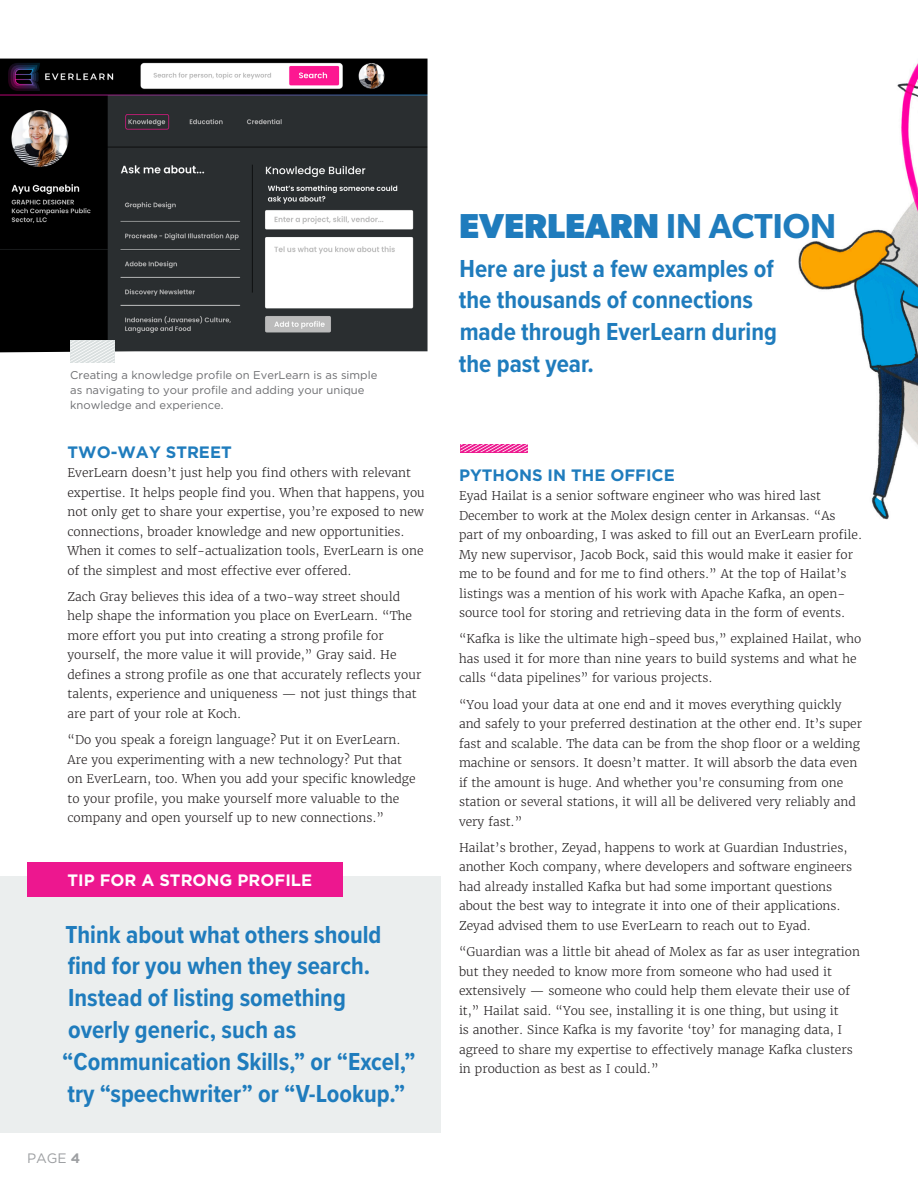
<style>
.page{position:relative;width:918px;height:1188px;background:#fff}
.page>*{position:absolute;margin:0;border:0;box-sizing:border-box;transform-origin:0 0}
.t1{font:700 34.65px "Gibson";color:#1f7cbd}
.t2{font:700 25.5px/31.8px "Proxima Nova Cond";color:#1f7cbd}
.All_Body_Copy{font:700 16.5px "Gotham";color:#1f7cbd}
.All_Body_Copy-2{font:700 16.5px "Gotham";color:#fff}
.t3{font:13.65px "Gotham";color:#9d9fa2}
.All_Body_Copy-3{font:300 12px/19.5px "Merriweather";color:#231f20}
.Photo_Caption{font:11.25px/15px "Gotham";color:#6c6d70}
.s1{font-weight:700}
.s2{font-weight:600}
</style>
<div class="page">
<img style="left:798px;top:63px;width:120px;height:457px">
<div style="left:0;top:876px;width:441px;height:256px;background:#ebeeee"></div>
<img style="left:0;top:59px;width:428px;height:293px">
<div style="left:27px;top:862px;width:315px;height:35px;background:#ed178f"></div>
<svg style="left:70px;top:340px;width:45px;height:23px"></svg>
<svg style="left:460px;top:444px;width:68px;height:8px"></svg>
<p class="Photo_Caption" style="left:70px;top:368px;width:309px">Creating a knowledge profile on EverLearn is as simple as navigating to your profile and adding your unique knowledge and experience.</p>
<p class="All_Body_Copy" style="left:68px;top:442px;width:166px">TWO-WAY STREET</p>
<p class="All_Body_Copy-3" style="left:68px;top:463px;width:359px">EverLearn doesn’t just help you find others with relevant expertise. It helps people find you. When that happens, you not only get to share your expertise, you’re exposed to new connections, broader knowledge and new opportunities.<br>When it comes to self-actualization tools, EverLearn is one of the simplest and most effective ever offered.</p>
<p class="All_Body_Copy-3" style="left:68px;top:587px;width:355px">Zach Gray believes this idea of a two-way street should help shape the information you place on EverLearn. “The more effort you put into creating a strong profile for yourself, the more value it will provide,” Gray said. He defines a strong profile as one that accurately reflects your talents, experience and uniqueness — not just things that are part of your role at Koch.</p>
<p class="All_Body_Copy-3" style="left:68px;top:730px;width:350px">“Do you speak a foreign language? Put it on EverLearn.<br>Are you experimenting with a new technology? Put that on EverLearn, too. When you add your specific knowledge to your profile, you make yourself more valuable to the company and open yourself up to new connections.”</p>
<p class="All_Body_Copy-2" style="left:68px;top:870px;width:246px">TIP FOR A STRONG PROFILE</p>
<p class="t2" style="left:62px;top:918px;width:355px">Think about what others should find for you when they search.<br>Instead of listing something<br>overly generic, such as “Communication Skills,” or “Excel,” try “speechwriter” or “V-Lookup.”</p>
<p class="t3" style="left:27px;top:1150px;width:55px">PAGE <span class="s1">4</span></p>
<p class="t1" style="left:459px;top:206px;width:379px">EVERLEARN <span class="s2">IN ACTION</span></p>
<p class="t2" style="left:459px;top:252px;width:320px">Here are just a few examples of the thousands of connections made through EverLearn during the past year.</p>
<p class="All_Body_Copy" style="left:459px;top:465px;width:217px">PYTHONS IN THE OFFICE</p>
<p class="All_Body_Copy-3" style="left:459px;top:486px;width:405px">Eyad Hailat is a senior software engineer who was hired last December to work at the Molex design center in Arkansas. “As part of my onboarding, I was asked to fill out an EverLearn profile.<br>My new supervisor, Jacob Bock, said this would make it easier for me to be found and for me to find others.” At the top of Hailat’s listings was a mention of his work with Apache Kafka, an open&shy;source tool for storing and retrieving data in the form of events.</p>
<p class="All_Body_Copy-3" style="left:459px;top:629px;width:404px">“Kafka is like the ultimate high-speed bus,” explained Hailat, who has used it for more than nine years to build systems and what he calls “data pipelines” for various projects.</p>
<p class="All_Body_Copy-3" style="left:459px;top:695px;width:405px">“You load your data at one end and it moves everything quickly and safely to your preferred destination at the other end. It’s super fast and scalable. The data can be from the shop floor or a welding machine or sensors. It doesn’t matter. It will absorb the data even if the amount is huge. And whether you're consuming from one station or several stations, it will all be delivered very reliably and very fast.”</p>
<p class="All_Body_Copy-3" style="left:459px;top:838px;width:395px">Hailat’s brother, Zeyad, happens to work at Guardian Industries, another Koch company, where developers and software engineers had already installed Kafka but had some important questions about the best way to integrate it into one of their applications.<br>Zeyad advised them to use EverLearn to reach out to Eyad.</p>
<p class="All_Body_Copy-3" style="left:459px;top:942px;width:403px">“Guardian was a little bit ahead of Molex as far as user integration but they needed to know more from someone who had used it extensively — someone who could help them elevate their use of it,” Hailat said. “You see, installing it is one thing, but using it<br>is another. Since Kafka is my favorite ‘toy’ for managing data, I agreed to share my expertise to effectively manage Kafka clusters in production as best as I could.”</p>
</div>
